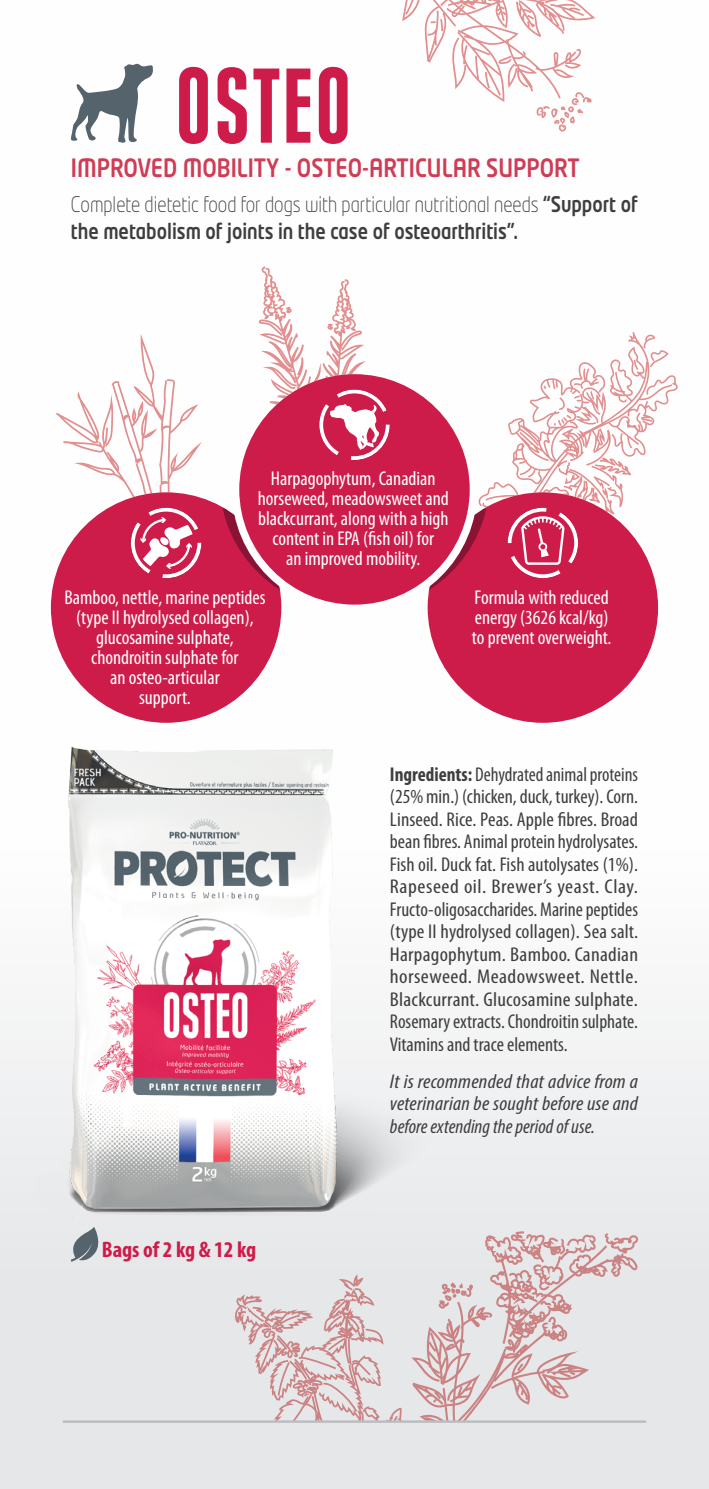
<style>
.page{position:relative;width:709px;height:1489px;background:#fff}
.page>*{position:absolute;margin:0;border:0;box-sizing:border-box;transform-origin:0 0}
.TTR_GAMME{font:900 extra-condensed 105px "Plak LT";letter-spacing:.05em;color:#cd1c4a}
.SSTTR_GAMME{font:500 25px "Neo Tech Std";color:#d03c56;scale:.85 1}
.TXT{font:700 condensed 22.5px "Myriad Pro";color:#cd1c4a}
.SSTTR_GAMME-2{font:500 21.25px/27.5px "Neo Tech Std";color:#3e3e3f;scale:.85 1}
.INGREDIENT_GAMME{font:condensed 20px/22.5px "Myriad Pro";color:#3e3e3f;text-align:justify;scale:.96 1}
.ARGU{font:condensed 20px/20px "Myriad Pro";color:#fff;text-align:center}
.INGREDIENT_GAMME_IT{font:italic condensed 20px/22.5px "Myriad Pro";color:#3e3e3f;text-align:justify;scale:1.08 1}
.s1{font-weight:300}
.s2{font-weight:700}
</style>
<div class="page">
<div style="left:0;top:0;width:709px;height:1488px;background:linear-gradient(to bottom,#fff,#e9eaeb)"></div>
<svg style="left:235px;top:1273px;width:167px;height:147px;background:#e0d3d5"></svg>
<svg style="left:411px;top:1231px;width:227px;height:189px;background:#e0d1d3"></svg>
<svg style="left:402px;top:0;width:193px;height:132px"></svg>
<img style="left:0;top:609px;width:494px;height:655px">
<svg style="left:70px;top:64px;width:84px;height:79px"></svg>
<svg style="left:70px;top:1226px;width:33px;height:35px"></svg>
<div style="left:424px;top:488px;width:238px;height:238px;background:#cd1c4a;border-radius:50%"></div>
<div style="left:420px;top:485px;width:245px;height:245px;border:8px solid #fff;border-radius:50%"></div>
<div style="left:47px;top:488px;width:238px;height:238px;background:#cd1c4a;border-radius:50%"></div>
<div style="left:43px;top:485px;width:246px;height:245px;border:8px solid #fff;border-radius:50%"></div>
<div style="left:235px;top:370px;width:238px;height:238px;background:#cd1c4a;border-radius:50%"></div>
<svg style="left:427px;top:332px;width:250px;height:279px"></svg>
<svg style="left:56px;top:333px;width:146px;height:245px"></svg>
<svg style="left:220px;top:266px;width:170px;height:345px"></svg>
<hr style="left:64px;top:1420px;width:581px;height:2px;background:#bcbdc0">
<p class="TTR_GAMME" style="left:177px;top:44px;width:174px">OSTEO</p>
<p class="SSTTR_GAMME" style="left:71px;top:152px;width:600px">IMPROVED MOBILITY - OSTEO-ARTICULAR SUPPORT</p>
<p class="SSTTR_GAMME-2" style="left:71px;top:189px;width:668px"><span class="s1">Complete dietetic food for dogs with particular nutritional needs</span> “Support of the metabolism of joints in the case of osteoarthritis”.</p>
<p class="ARGU" style="left:258px;top:469px;width:192px">Harpagophytum, Canadian horseweed, meadowsweet and blackcurrant, along with a high content in EPA (fish oil) for<br>an improved mobility.</p>
<p class="ARGU" style="left:64px;top:587px;width:203px">Bamboo, nettle, marine peptides (type II hydrolysed collagen), glucosamine sulphate, chondroitin sulphate for<br>an osteo-articular<br>support.</p>
<p class="ARGU" style="left:472px;top:587px;width:141px;text-align:left">Formula with reduced energy (3626 kcal/kg) to prevent overweight.</p>
<p class="TXT" style="left:102px;top:1236px;width:156px">Bags of 2 kg &amp; 12 kg</p>
<p class="INGREDIENT_GAMME" style="left:390px;top:763px;width:260px"><span class="s2">Ingredients:</span> Dehydrated animal proteins (25% min.) (chicken, duck, turkey). Corn.<br>Linseed. Rice. Peas. Apple fibres. Broad bean fibres. Animal protein hydrolysates.<br>Fish oil. Duck fat. Fish autolysates (1%).<br>Rapeseed oil. Brewer’s yeast. Clay.<br>Fructo-oligosaccharides. Marine peptides (type II hydrolysed collagen). Sea salt.<br>Harpagophytum. Bamboo. Canadian horseweed. Meadowsweet. Nettle.<br>Blackcurrant. Glucosamine sulphate.<br>Rosemary extracts. Chondroitin sulphate.<br>Vitamins and trace elements.</p>
<p class="INGREDIENT_GAMME_IT" style="left:390px;top:1069px;width:231px">It is recommended that advice from a veterinarian be sought before use and before extending the period of use.</p>
</div>
